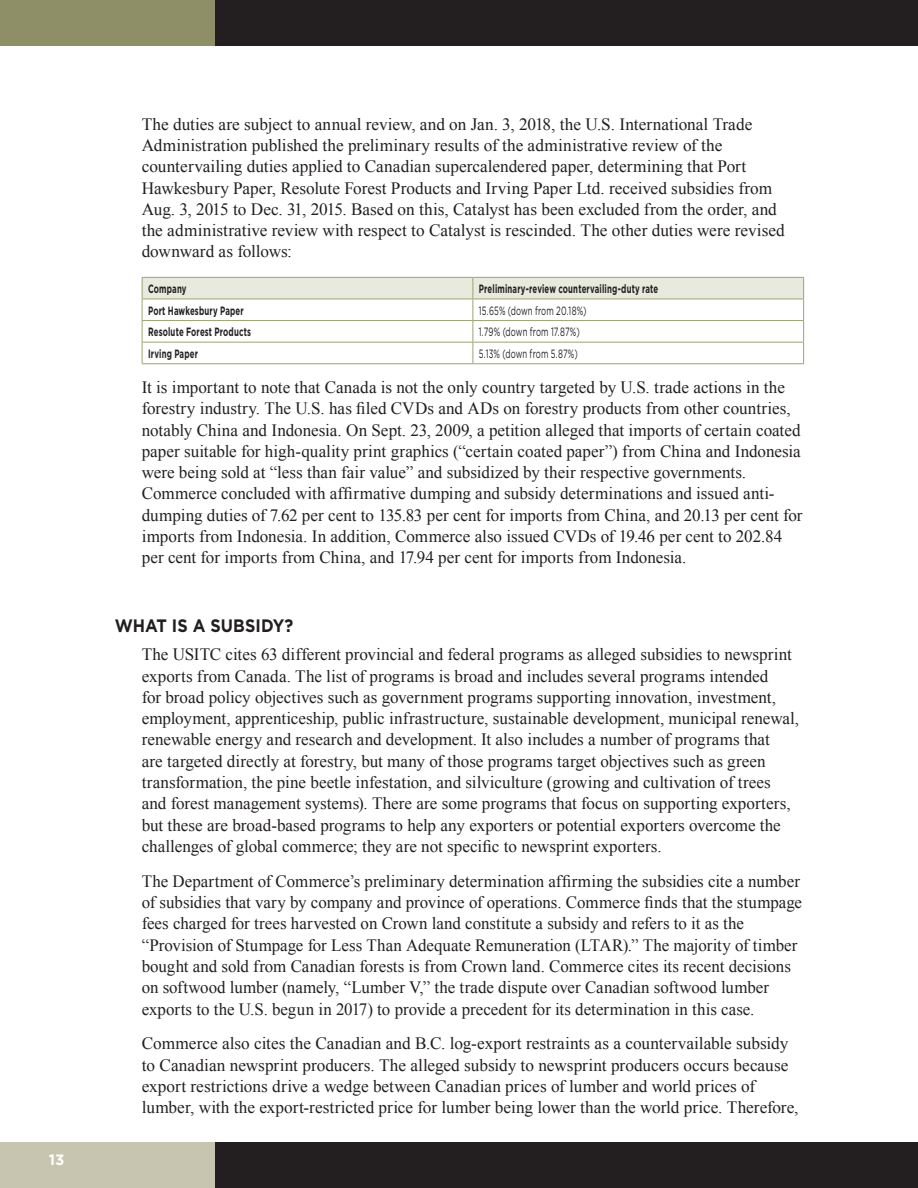
<style>
.page{position:relative;width:918px;height:1188px;background:#fff}
.page>*{position:absolute;margin:0;border:0;box-sizing:border-box;transform-origin:0 0}
.Heading_1{font:700 18px "Gotham";letter-spacing:.005em;color:#231f20;scale:.9 1}
.Body{font:17.25px/21.3px "Times New Roman";color:#231f20}
.t1{font:700 15px "Gotham";color:#fff}
.Body__SPP_Table{font:700 12px "Gotham";letter-spacing:.02em;color:#231f20;scale:.65 1}
.Body__SPP_Table-2{font:12px "Gotham";letter-spacing:.01em;color:#231f20;scale:.65 1}
</style>
<div class="page">
<div style="left:0;top:1143px;width:215px;height:45px;background:#c7c5af"></div>
<div style="left:0;top:0;width:215px;height:45px;background:#8e8f66"></div>
<div style="left:215px;top:1143px;width:703px;height:45px;background:#231f20"></div>
<div style="left:215px;top:0;width:703px;height:45px;background:#231f20"></div>
<svg style="left:142px;top:277px;width:662px;height:86px"></svg>
<hr style="left:142px;top:363px;width:331px;height:1px;background:#9ea374">
<hr style="left:473px;top:363px;width:331px;height:1px;background:#9ea374">
<p class="t1" style="left:49px;top:1150px;width:17px">13</p>
<p class="Body" style="left:142px;top:113px;width:644px">The duties are subject to annual review, and on Jan. 3, 2018, the U.S. International Trade Administration published the preliminary results of the administrative review of the countervailing duties applied to Canadian supercalendered paper, determining that Port Hawkesbury Paper, Resolute Forest Products and Irving Paper Ltd. received subsidies from Aug. 3, 2015 to Dec. 31, 2015. Based on this, Catalyst has been excluded from the order, and the administrative review with respect to Catalyst is rescinded. The other duties were revised downward as follows:</p>
<p class="Body__SPP_Table" style="left:148px;top:281px;width:61px">Company</p>
<p class="Body__SPP_Table" style="left:479px;top:281px;width:278px">Preliminary-review countervailing-duty rate</p>
<p class="Body__SPP_Table" style="left:148px;top:302px;width:149px">Port Hawkesbury Paper</p>
<p class="Body__SPP_Table-2" style="left:479px;top:303px;width:167px">15.65% (down from 20.18%)</p>
<p class="Body__SPP_Table" style="left:148px;top:324px;width:160px">Resolute Forest Products</p>
<p class="Body__SPP_Table-2" style="left:479px;top:324px;width:157px">1.79% (down from 17.87%)</p>
<p class="Body__SPP_Table" style="left:148px;top:346px;width:78px">Irving Paper</p>
<p class="Body__SPP_Table-2" style="left:479px;top:346px;width:154px">5.13% (down from 5.87%)</p>
<p class="Body" style="left:142px;top:376px;width:662px">It is important to note that Canada is not the only country targeted by U.S. trade actions in the forestry industry. The U.S. has filed CVDs and ADs on forestry products from other countries, notably China and Indonesia. On Sept. 23, 2009, a petition alleged that imports of certain coated paper suitable for high-quality print graphics (“certain coated paper”) from China and Indonesia were being sold at “less than fair value” and subsidized by their respective governments.<br>Commerce concluded with affirmative dumping and subsidy determinations and issued anti&shy;dumping duties of 7.62 per cent to 135.83 per cent for imports from China, and 20.13 per cent for imports from Indonesia. In addition, Commerce also issued CVDs of 19.46 per cent to 202.84 per cent for imports from China, and 17.94 per cent for imports from Indonesia.</p>
<p class="Heading_1" style="left:115px;top:614px;width:200px">WHAT IS A SUBSIDY?</p>
<p class="Body" style="left:142px;top:644px;width:659px">The USITC cites 63 different provincial and federal programs as alleged subsidies to newsprint exports from Canada. The list of programs is broad and includes several programs intended<br>for broad policy objectives such as government programs supporting innovation, investment, employment, apprenticeship, public infrastructure, sustainable development, municipal renewal, renewable energy and research and development. It also includes a number of programs that<br>are targeted directly at forestry, but many of those programs target objectives such as green transformation, the pine beetle infestation, and silviculture (growing and cultivation of trees and forest management systems). There are some programs that focus on supporting exporters, but these are broad-based programs to help any exporters or potential exporters overcome the challenges of global commerce; they are not specific to newsprint exporters.</p>
<p class="Body" style="left:142px;top:870px;width:662px">The Department of Commerce’s preliminary determination affirming the subsidies cite a number of subsidies that vary by company and province of operations. Commerce finds that the stumpage fees charged for trees harvested on Crown land constitute a subsidy and refers to it as the “Provision of Stumpage for Less Than Adequate Remuneration (LTAR).” The majority of timber bought and sold from Canadian forests is from Crown land. Commerce cites its recent decisions on softwood lumber (namely, “Lumber V,” the trade dispute over Canadian softwood lumber exports to the U.S. begun in 2017) to provide a precedent for its determination in this case.</p>
<p class="Body" style="left:142px;top:1033px;width:658px">Commerce also cites the Canadian and B.C. log-export restraints as a countervailable subsidy to Canadian newsprint producers. The alleged subsidy to newsprint producers occurs because export restrictions drive a wedge between Canadian prices of lumber and world prices of lumber, with the export-restricted price for lumber being lower than the world price. Therefore,</p>
</div>
